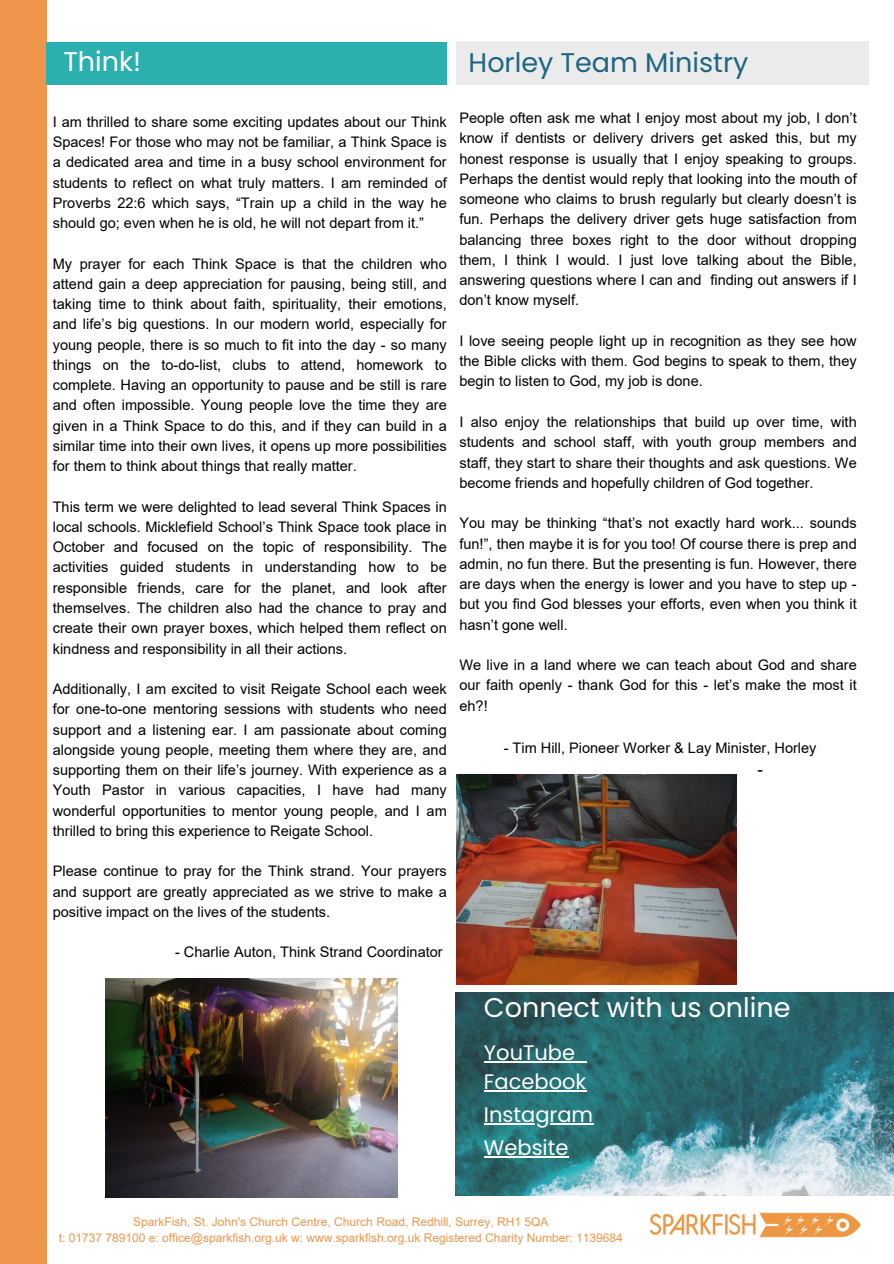
<style>
.page{position:relative;width:894px;height:1264px;background:#fff}
.page>*{position:absolute;margin:0;border:0;box-sizing:border-box;transform-origin:0 0}
.t1{font:27px "Poppins";color:#fff}
.t2{font:27px "Poppins";color:#1e657f}
.t3{font:21px "Poppins";color:#fff}
.t4{font:16.5px "Arial";color:#000}
.t5{font:14.55px/20.2px "Arial";color:#000;text-align:justify}
.t6{font:12px "Arial";color:#ee964c}
</style>
<div class="page">
<div style="left:0;top:0;width:46px;height:1263px;background:#ee964c"></div>
<img style="left:609px;top:1195px;width:284px;height:43px">
<img style="left:456px;top:992px;width:437px;height:203px">
<div style="left:47px;top:42px;width:399px;height:42px;background:#2cafaf"></div>
<div style="left:456px;top:42px;width:412px;height:43px;background:#ebebeb"></div>
<img style="left:105px;top:978px;width:292px;height:219px">
<img style="left:456px;top:774px;width:280px;height:210px">
<hr style="left:484px;top:1156px;width:84px;height:1px;background:#fff">
<hr style="left:484px;top:1123px;width:109px;height:1px;background:#fff">
<hr style="left:484px;top:1061px;width:91px;height:1px;background:#fff">
<hr style="left:484px;top:1090px;width:102px;height:1px;background:#fff">
<h1 class="t1" style="left:63px;top:43px;width:75px">Thinn</h1>
<h3 class="t2" style="left:468px;top:43px;width:281px">Horley Team Ministry</h3>
<h3 class="t5" style="left:459px;top:108px;width:399px">People often ask me what I enjoy most about my job, I don’t know if dentists or delivery drivers get asked this, but my honest response is usually that I enjoy speaking to groups.<br>Perhaps the dentist would reply that looking into the mouth of someone who claims to brush regularly but clearly doesn’t is fun. Perhaps the delivery driver gets huge satisfaction from balancing three boxes right to the door without dropping them, I think I would. I just love talking about the Bible, answering questions where I can and finding out answers if I don’t know myself.</h3>
<h3 class="t5" style="left:459px;top:331px;width:399px">I love seeing people light up in recognition as they see how the Bible clicks with them. God begins to speak to them, they begin to listen to God, my job is done.</h3>
<h3 class="t5" style="left:459px;top:412px;width:399px">I also enjoy the relationships that build up over time, with students and school staff, with youth group members and staff, they start to share their thoughts and ask questions. We become friends and hopefully children of God together.</h3>
<h3 class="t5" style="left:459px;top:513px;width:399px">You may be thinking “that’s not exactly hard work... sounds fun!”, then maybe it is for you too! Of course there is prep and admin, no fun there. But the presenting is fun. However, there are days when the energy is lower and you have to step up - but you find God blesses your efforts, even when you think it hasn’t gone well.</h3>
<h3 class="t5" style="left:459px;top:655px;width:399px">We live in a land where we can teach about God and share our faith openly - thank God for this - let’s make the most it eh?!</h3>
<h1 class="t5" style="left:503px;top:738px;width:314px">- Tim Hill, Pioneer Worker &amp; Lay Minister, Horley</h1>
<h1 class="t4" style="left:757px;top:759px;width:7px">-</h1>
<h1 class="t1" style="left:63px;top:43px;width:79px">Leark!</h1>
<h1 class="t5" style="left:53px;top:112px;width:395px">I am thrilled to share some exciting updates about our Think Spaces! For those who may not be familiar, a Think Space is a dedicated area and time in a busy school environment for students to reflect on what truly matters. I am reminded of Proverbs 22:6 which says, “Train up a child in the way he should go; even when he is old, he will not depart from it.”</h1>
<h2 class="t5" style="left:53px;top:253px;width:395px">My prayer for each Think Space is that the children who attend gain a deep appreciation for pausing, being still, and taking time to think about faith, spirituality, their emotions, and life’s big questions. In our modern world, especially for young people, there is so much to fit into the day - so many things on the to-do-list, clubs to attend, homework to complete. Having an opportunity to pause and be still is rare and often impossible. Young people love the time they are given in a Think Space to do this, and if they can build in a similar time into their own lives, it opens up more possibilities for them to think about things that really matter.</h2>
<h2 class="t5" style="left:53px;top:496px;width:395px">This term we were delighted to lead several Think Spaces in local schools. Micklefield School’s Think Space took place in October and focused on the topic of responsibility. The activities guided students in understanding how to be responsible friends, care for the planet, and look after themselves. The children also had the chance to pray and create their own prayer boxes, which helped them reflect on kindness and responsibility in all their actions.</h2>
<h2 class="t5" style="left:53px;top:679px;width:395px">Additionally, I am excited to visit Reigate School each week for one-to-one mentoring sessions with students who need support and a listening ear. I am passionate about coming alongside young people, meeting them where they are, and supporting them on their life’s journey. With experience as a Youth Pastor in various capacities, I have had many wonderful opportunities to mentor young people, and I am thrilled to bring this experience to Reigate School.</h2>
<h2 class="t5" style="left:53px;top:861px;width:395px">Please continue to pray for the Think strand. Your prayers and support are greatly appreciated as we strive to make a positive impact on the lives of the students.</h2>
<p class="t5" style="left:175px;top:942px;width:269px">- Charlie Auton, Think Strand Coordinator</p>
<h3 class="t1" style="left:484px;top:988px;width:308px">Connect with us online</h3>
<p class="t3" style="left:484px;top:1038px;width:93px">YouTube</p>
<p class="t3" style="left:484px;top:1066px;width:104px">Facebook</p>
<p class="t3" style="left:484px;top:1100px;width:111px">Instagram</p>
<h3 class="t3" style="left:484px;top:1133px;width:86px">Website</h3>
<h3 class="t6" style="left:133px;top:1214px;width:416px">SparkFish, St. John's Church Centre, Church Road, Redhill, Surrey, RH1 5QA</h3>
<h3 class="t6" style="left:59px;top:1230px;width:565px">t: 01737 789100 e: office@sparkfish.org.uk w: www.sparkfish.org.uk Registered Charity Number: 1139684</h3>
</div>
